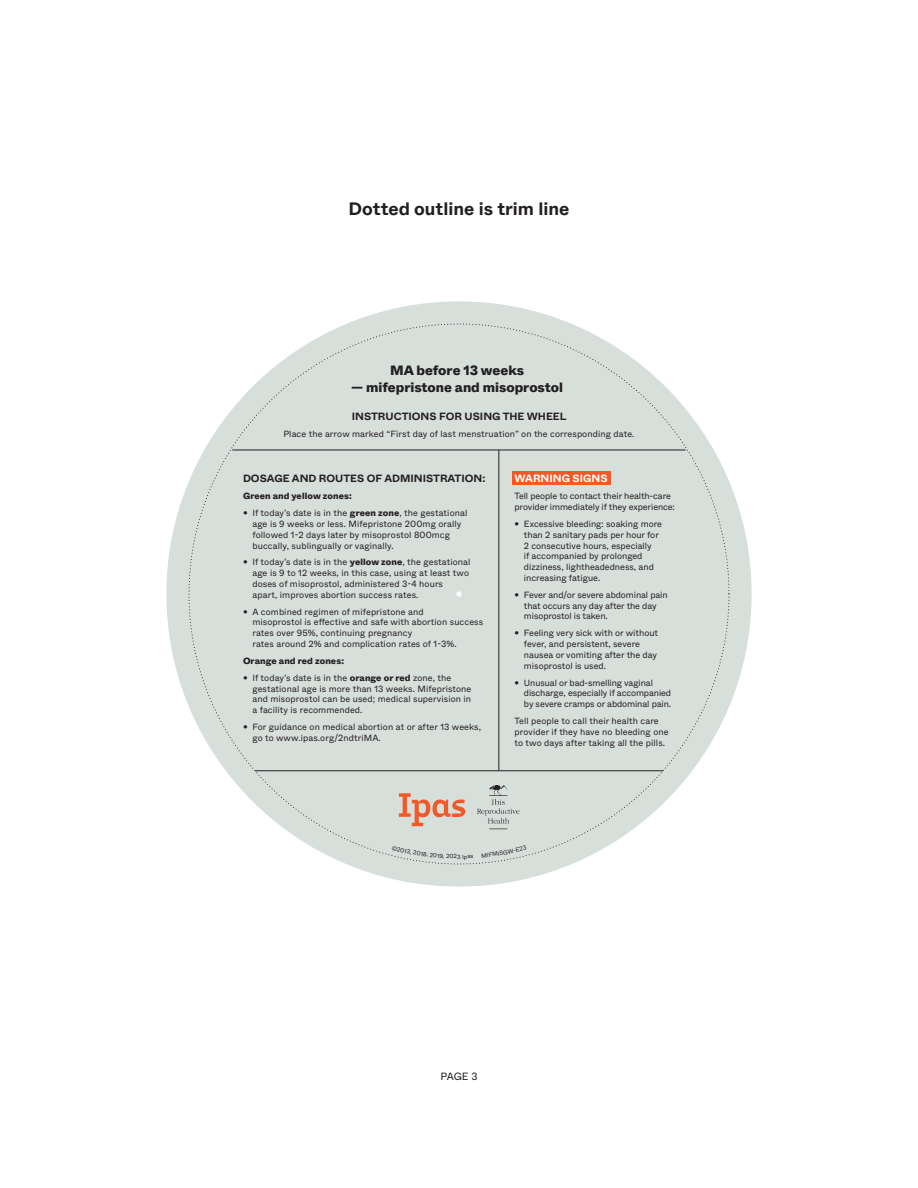
<style>
.page{position:relative;width:918px;height:1188px;background:#fff}
.page>*{position:absolute;margin:0;border:0;box-sizing:border-box;transform-origin:0 0}
.trim_lines{font:700 18px "ABC Whyte";color:#231f20}
.h1_wheel_title{font:800 13.5px "ABC Whyte";color:#231f20}
.t1{font:700 10.5px "ABC Whyte";color:#231f20}
.warning{font:700 10.5px "ABC Whyte";color:#fff}
.t2{font:10.5px "ABC Whyte";color:#231f20}
.body_wheel{font:9px/10.8px "ABC Whyte";letter-spacing:.005em;color:#231f20}
.body_wheel-2{font:800 9px "ABC Whyte";letter-spacing:.01em;color:#231f20}
.t3{font:6px "ABC Whyte";color:#231f20}
.s1{font-weight:800}
</style>
<div class="page">
<div style="left:166px;top:301px;width:586px;height:586px;background:#d7dfdb;border-radius:50%"></div>
<svg style="left:456px;top:591px;width:6px;height:6px"></svg>
<svg style="left:477px;top:785px;width:42px;height:45px"></svg>
<svg style="left:399px;top:793px;width:66px;height:33px"></svg>
<div style="left:512px;top:471px;width:98px;height:14px;background:#f1592a"></div>
<hr style="left:232px;top:450px;width:454px;height:1px;background:#231f20">
<hr style="left:498px;top:450px;width:1px;height:320px;background:#231f20">
<hr style="left:255px;top:770px;width:408px;height:1px;background:#231f20">
<svg style="left:392px;top:855px;width:16px;height:4px"></svg>
<p class="trim_lines" style="left:349px;top:197px;width:222px">Dotted outline is trim line</p>
<p class="h1_wheel_title" style="left:390px;top:362px;width:136px">MA before 13 weeks</p>
<p class="h1_wheel_title" style="left:351px;top:378px;width:213px">— mifepristone and misoprostol</p>
<p class="t1" style="left:352px;top:410px;width:216px">INSTRUCTIONS FOR USING THE WHEEL</p>
<p class="body_wheel" style="left:283px;top:429px;width:353px">Place the arrow marked “First day of last menstruation” on the corresponding date.</p>
<p class="t1" style="left:243px;top:472px;width:244px">DOSAGE AND ROUTES OF ADMINISTRATION:</p>
<p class="body_wheel-2" style="left:243px;top:490px;width:110px">Green and yellow zones:</p>
<p class="body_wheel" style="left:252px;top:508px;width:216px;text-indent:-9px">• If today’s date is in the <span class="s1">green zone</span>, the gestational age is 9 weeks or less. Mifepristone 200mg orally followed 1-2 days later by misoprostol 800mcg buccally, sublingually or vaginally.</p>
<p class="body_wheel" style="left:252px;top:557px;width:219px;text-indent:-9px">• If today’s date is in the <span class="s1">yellow zone</span>, the gestational age is 9 to 12 weeks, in this case, using at least two doses of misoprostol, administered 3-4 hours<br>apart, improves abortion success rates.</p>
<p class="body_wheel" style="left:252px;top:606px;width:232px;text-indent:-9px">• A combined regimen of mifepristone and<br>misoprostol is effective and safe with abortion success rates over 95%, continuing pregnancy<br>rates around 2% and complication rates of 1-3%.</p>
<p class="body_wheel-2" style="left:243px;top:655px;width:103px">Orange and red zones:</p>
<p class="body_wheel" style="left:252px;top:672px;width:220px;text-indent:-9px">• If today’s date is in the <span class="s1">orange or red</span> zone, the gestational age is more than 13 weeks. Mifepristone and misoprostol can be used; medical supervision in a facility is recommended.</p>
<p class="body_wheel" style="left:252px;top:722px;width:230px;text-indent:-9px">• For guidance on medical abortion at or after 13 weeks, go to www.ipas.org/2ndtriMA.</p>
<p class="warning" style="left:515px;top:472px;width:95px">WARNING SIGNS</p>
<p class="body_wheel" style="left:515px;top:491px;width:162px">Tell people to contact their health-care provider immediately if they experience:</p>
<p class="body_wheel" style="left:524px;top:518px;width:140px;text-indent:-9px">• Excessive bleeding: soaking more than 2 sanitary pads per hour for<br>2 consecutive hours, especially<br>if accompanied by prolonged dizziness, lightheadedness, and increasing fatigue.</p>
<p class="body_wheel" style="left:524px;top:589px;width:145px;text-indent:-9px">• Fever and/or severe abdominal pain that occurs any day after the day misoprostol is taken.</p>
<p class="body_wheel" style="left:524px;top:628px;width:136px;text-indent:-9px">• Feeling very sick with or without fever, and persistent, severe nausea or vomiting after the day misoprostol is used.</p>
<p class="body_wheel" style="left:524px;top:677px;width:149px;text-indent:-9px">• Unusual or bad-smelling vaginal discharge, especially if accompanied by severe cramps or abdominal pain.</p>
<p class="body_wheel" style="left:515px;top:716px;width:156px">Tell people to call their health care provider if they have no bleeding one to two days after taking all the pills.</p>
<p class="t3" style="left:457px;top:853px;width:5px">3</p>
<p class="t2" style="left:440px;top:1070px;width:39px">PAGE 3</p>
</div>
